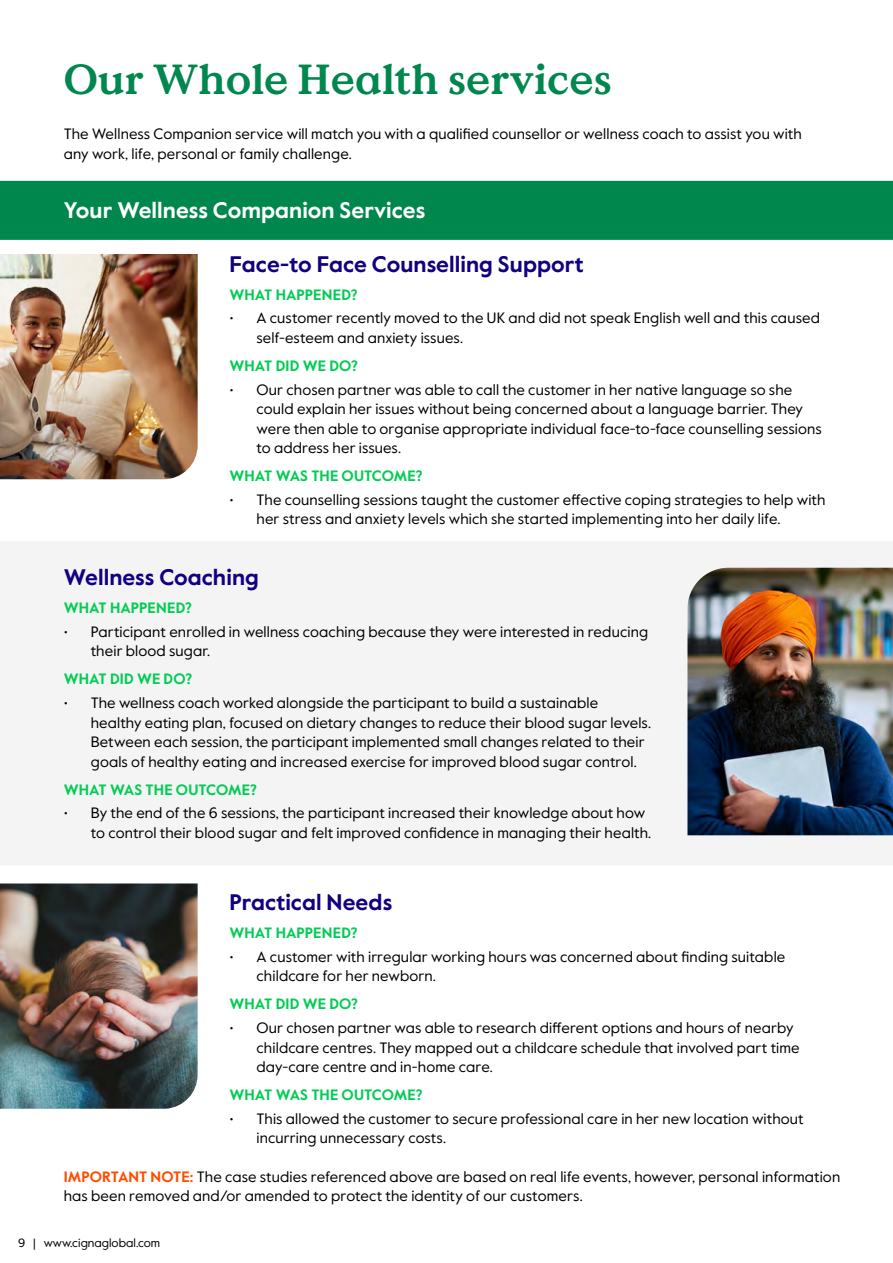
<style>
.page{position:relative;width:893px;height:1263px;background:#fff}
.page>*{position:absolute;margin:0;border:0;box-sizing:border-box;transform-origin:0 0}
.t1{font:700 42px "Value Serif Pro";color:#00874d}
.t2{font:700 22.5px "Value Sans Pro";color:#110081}
.t3{font:700 22.5px "Value Sans Pro";color:#fff}
.t4{font:15px/19.5px "Value Sans Pro";letter-spacing:.01em;color:#000}
.t5{font:700 15px "Value Sans Pro";color:#03cc54}
.t6{font:12px "Value Sans Pro";color:#000}
.s1{font-weight:700;color:#ff4d00}
</style>
<div class="page">
<div style="left:0;top:542px;width:893px;height:323px;background:#f4f4f4"></div>
<img style="left:0;top:254px;width:198px;height:225px">
<img style="left:0;top:883px;width:198px;height:226px">
<img style="left:687px;top:568px;width:206px;height:267px">
<div style="left:0;top:181px;width:893px;height:59px;background:#00874d"></div>
<h1 class="t1" style="left:64px;top:54px;width:549px">Our Whole Health services</h1>
<p class="t4" style="left:64px;top:124px;width:739px">The Wellness Companion service will match you with a qualified counsellor or wellness coach to assist you with any work, life, personal or family challenge.</p>
<h2 class="t3" style="left:64px;top:197px;width:363px">Your Wellness Companion Services</h2>
<h2 class="t2" style="left:230px;top:250px;width:356px">Face-to Face Counselling Support</h2>
<p class="t5" style="left:230px;top:285px;width:130px">WHAT HAPPENED?</p>
<p class="t4" style="left:256px;top:309px;width:565px;text-indent:-27px">• A customer recently moved to the UK and did not speak English well and this caused self-esteem and anxiety issues.</p>
<p class="t5" style="left:230px;top:357px;width:130px">WHAT DID WE DO?</p>
<p class="t4" style="left:256px;top:380px;width:567px;text-indent:-27px">• Our chosen partner was able to call the customer in her native language so she could explain her issues without being concerned about a language barrier. They were then able to organise appropriate individual face-to-face counselling sessions to address her issues.</p>
<p class="t5" style="left:230px;top:467px;width:195px">WHAT WAS THE OUTCOME?</p>
<p class="t4" style="left:256px;top:490px;width:570px;text-indent:-27px">• The counselling sessions taught the customer effective coping strategies to help with her stress and anxiety levels which she started implementing into her daily life.</p>
<h2 class="t2" style="left:64px;top:564px;width:197px">Wellness Coaching</h2>
<p class="t5" style="left:64px;top:599px;width:130px">WHAT HAPPENED?</p>
<p class="t4" style="left:91px;top:622px;width:559px;text-indent:-27px">• Participant enrolled in wellness coaching because they were interested in reducing their blood sugar.</p>
<p class="t5" style="left:64px;top:670px;width:130px">WHAT DID WE DO?</p>
<p class="t4" style="left:91px;top:693px;width:562px;text-indent:-27px">• The wellness coach worked alongside the participant to build a sustainable healthy eating plan, focused on dietary changes to reduce their blood sugar levels.<br>Between each session, the participant implemented small changes related to their goals of healthy eating and increased exercise for improved blood sugar control.</p>
<p class="t5" style="left:64px;top:780px;width:195px">WHAT WAS THE OUTCOME?</p>
<p class="t4" style="left:91px;top:804px;width:562px;text-indent:-27px">• By the end of the 6 sessions, the participant increased their knowledge about how to control their blood sugar and felt improved confidence in managing their health.</p>
<h2 class="t2" style="left:230px;top:889px;width:164px">Practical Needs</h2>
<p class="t5" style="left:230px;top:924px;width:130px">WHAT HAPPENED?</p>
<p class="t4" style="left:256px;top:947px;width:530px;text-indent:-27px">• A customer with irregular working hours was concerned about finding suitable childcare for her newborn.</p>
<p class="t5" style="left:230px;top:995px;width:130px">WHAT DID WE DO?</p>
<p class="t4" style="left:256px;top:1018px;width:545px;text-indent:-27px">• Our chosen partner was able to research different options and hours of nearby childcare centres. They mapped out a childcare schedule that involved part time day-care centre and in-home care.</p>
<p class="t5" style="left:230px;top:1086px;width:195px">WHAT WAS THE OUTCOME?</p>
<p class="t4" style="left:256px;top:1109px;width:549px;text-indent:-27px">• This allowed the customer to secure professional care in her new location without incurring unnecessary costs.</p>
<p class="t4" style="left:64px;top:1167px;width:778px"><span class="s1">IMPORTANT NOTE:</span> The case studies referenced above are based on real life events, however, personal information has been removed and/or amended to protect the identity of our customers.</p>
<p class="t6" style="left:18px;top:1235px;width:144px">9 | www.cignaglobal.com</p>
</div>
